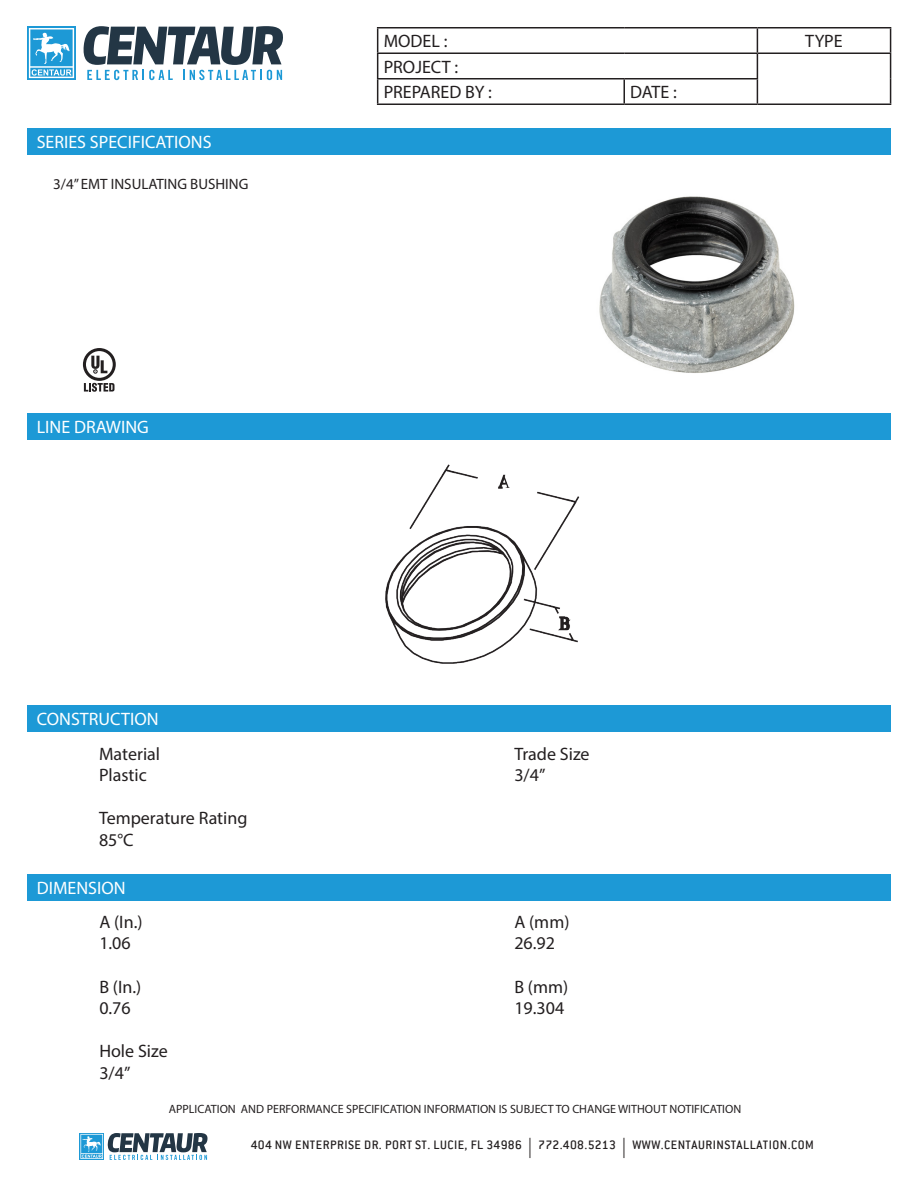
<style>
.page{position:relative;width:918px;height:1188px;background:#fff}
.page>*{position:absolute;margin:0;border:0;box-sizing:border-box;transform-origin:0 0}
.t1{font:18px/21.6px "Myriad Pro";color:#231f20}
.t2{font:18px "Myriad Pro";color:#fff}
.t3{font:15px "Myriad Pro";color:#231f20}
.t4{font:500 13.5px "Conduit ITC";letter-spacing:.035em;color:#231f20}
.t5{font:12px "Myriad Pro";color:#231f20}
.s1{font-family:"Myriad Pro";font-weight:400;font-size:20.25px}
</style>
<div class="page">
<svg style="left:80px;top:1133px;width:128px;height:27px"></svg>
<hr style="left:377px;top:27px;width:247px;height:1px;background:#231f20">
<hr style="left:624px;top:27px;width:133px;height:1px;background:#231f20">
<hr style="left:757px;top:27px;width:134px;height:1px;background:#231f20">
<hr style="left:377px;top:52px;width:247px;height:2px;background:#231f20">
<hr style="left:624px;top:52px;width:133px;height:2px;background:#231f20">
<hr style="left:757px;top:52px;width:134px;height:2px;background:#231f20">
<hr style="left:377px;top:78px;width:247px;height:2px;background:#231f20">
<svg style="left:377px;top:28px;width:1px;height:76px"></svg>
<hr style="left:624px;top:78px;width:134px;height:2px;background:#231f20">
<hr style="left:623px;top:80px;width:2px;height:24px;background:#231f20">
<svg style="left:757px;top:28px;width:1px;height:76px"></svg>
<svg style="left:890px;top:28px;width:1px;height:76px"></svg>
<hr style="left:377px;top:104px;width:247px;height:1px;background:#231f20">
<hr style="left:624px;top:104px;width:133px;height:1px;background:#231f20">
<hr style="left:757px;top:104px;width:134px;height:1px;background:#231f20">
<div style="left:27px;top:129px;width:864px;height:26px;background:#1d99d6"></div>
<div style="left:27px;top:414px;width:864px;height:26px;background:#1d99d6"></div>
<div style="left:27px;top:705px;width:864px;height:27px;background:#1d99d6"></div>
<div style="left:27px;top:26px;width:49px;height:54px;background:linear-gradient(to right,#32a2d9,#32a2d9)"></div>
<svg style="left:29px;top:28px;width:45px;height:50px"></svg>
<svg style="left:83px;top:26px;width:200px;height:54px"></svg>
<img style="left:599px;top:196px;width:196px;height:177px">
<img style="left:385px;top:464px;width:195px;height:200px">
<div style="left:27px;top:874px;width:864px;height:26px;background:#1d99d6"></div>
<svg style="left:83px;top:348px;width:33px;height:44px"></svg>
<p class="t2" style="left:37px;top:131px;width:176px">SERIES SPECIFICATIONS</p>
<p class="t3" style="left:53px;top:175px;width:197px">3/4” EMT INSULATING BUSHING</p>
<p class="t2" style="left:37px;top:416px;width:114px">LINE DRAWING</p>
<p class="t2" style="left:37px;top:708px;width:123px">CONSTRUCTION</p>
<p class="t1" style="left:99px;top:743px;width:63px">Material<br>Plastic</p>
<p class="t1" style="left:99px;top:807px;width:150px">Temperature Rating<br>85°C</p>
<p class="t2" style="left:37px;top:877px;width:90px">DIMENSION</p>
<p class="t1" style="left:99px;top:911px;width:45px">A (In.)<br>1.06</p>
<p class="t1" style="left:99px;top:975px;width:43px">B (In.)<br>0.76</p>
<p class="t1" style="left:99px;top:1040px;width:70px">Hole Size<br>3/4”</p>
<p class="t1" style="left:384px;top:30px;width:65px">MODEL :</p>
<p class="t1" style="left:805px;top:30px;width:39px">TYPE</p>
<p class="t1" style="left:384px;top:54px;width:110px;line-height:25.5px">PROJECT :<br>PREPARED BY :</p>
<p class="t1" style="left:630px;top:81px;width:48px">DATE :</p>
<p class="t1" style="left:514px;top:743px;width:77px">Trade Size<br>3/4”</p>
<p class="t1" style="left:514px;top:911px;width:57px">A (mm)<br>26.92</p>
<p class="t1" style="left:514px;top:975px;width:55px">B (mm)<br>19.304</p>
<p class="t5" style="left:169px;top:1101px;width:574px">APPLICATION AND PERFORMANCE SPECIFICATION INFORMATION IS SUBJECT TO CHANGE WITHOUT NOTIFICATION</p>
<p class="t4" style="left:251px;top:1137px;width:565px">404 NW ENTERPRISE DR. PORT ST. LUCIE, FL 34986 <span class="s1">|</span> 772.408.5213 <span class="s1">|</span> WWW.CENTAURINSTALLATION.COM</p>
</div>
